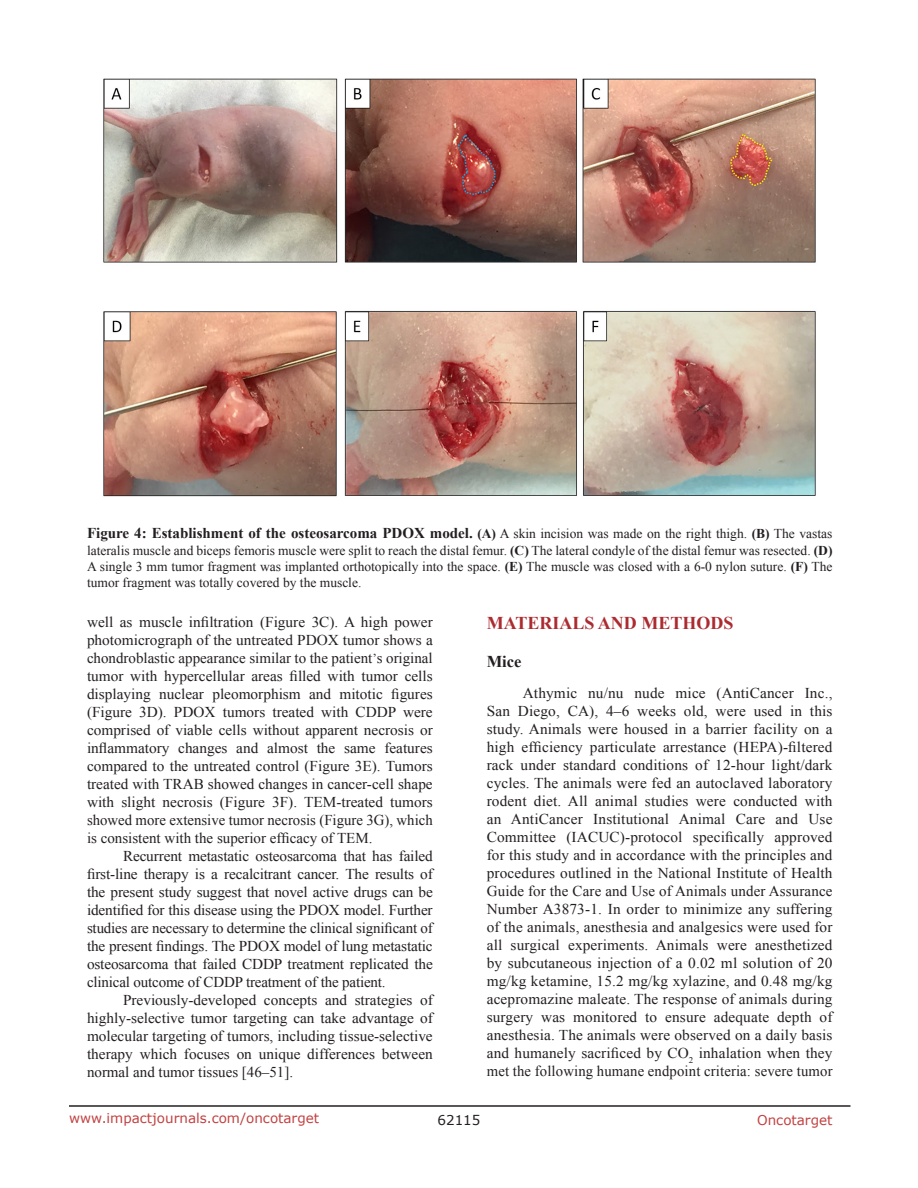
<style>
.page{position:relative;width:918px;height:1188px;background:#fff}
.page>*{position:absolute;margin:0;border:0;box-sizing:border-box;transform-origin:0 0}
.Heading{font:700 18px "Times New Roman";color:#ac2b31}
.SubHeading_no{font:700 16.5px "Times New Roman";color:#231f20}
.BodyText{font:15px/18px "Times New Roman";color:#231f20;text-align:justify}
.figuretext{font:700 15px "Times New Roman";color:#231f20}
.figuretext-2{font:13.5px/16.2px "Times New Roman";color:#231f20;text-align:justify}
.t1{font:13.5px "Verdana";color:#c24141}
.t2{font:13.5px "Verdana";color:#231f20}
.s1{font-size:13.5px}
.s2{font-weight:400;font-size:13.5px}
.s3{font-weight:700}
</style>
<div class="page">
<hr style="left:69px;top:1105px;width:781px;height:2px;background:#231f20">
<img style="left:103px;top:78px;width:713px;height:419px">
<p class="figuretext" style="left:87px;top:523px;width:747px">Figure 4: Establishment of the osteosarcoma PDOX model. <span class="s1">(A)</span> <span class="s2">A skin incision was made on the right thigh.</span> <span class="s1">(B)</span> <span class="s2">The vastas</span></p>
<p class="figuretext-2" style="left:87px;top:542px;width:747px">lateralis muscle and biceps femoris muscle were split to reach the distal femur. <span class="s3">(C)</span> The lateral condyle of the distal femur was resected. <span class="s3">(D)<br></span>A single 3 mm tumor fragment was implanted orthotopically into the space. <span class="s3">(E)</span> The muscle was closed with a 6-0 nylon suture. <span class="s3">(F)</span> The tumor fragment was totally covered by the muscle.</p>
<p class="BodyText" style="left:87px;top:613px;width:347px">well as muscle infiltration (Figure 3C). A high power photomicrograph of the untreated PDOX tumor shows a chondroblastic appearance similar to the patient<span class="s1">’</span>s original tumor with hypercellular areas filled with tumor cells displaying nuclear pleomorphism and mitotic figures (Figure 3D). PDOX tumors treated with CDDP were comprised of viable cells without apparent necrosis or inflammatory changes and almost the same features compared to the untreated control (Figure 3E). Tumors treated with TRAB showed changes in cancer-cell shape with slight necrosis (Figure 3F). TEM-treated tumors showed more extensive tumor necrosis (Figure 3G), which is consistent with the superior efficacy of TEM.</p>
<p class="BodyText" style="left:87px;top:847px;width:347px;text-indent:36px">Recurrent metastatic osteosarcoma that has failed first-line therapy is a recalcitrant cancer. The results of the present study suggest that novel active drugs can be identified for this disease using the PDOX model. Further studies are necessary to determine the clinical significant of the present findings. The PDOX model of lung metastatic osteosarcoma that failed CDDP treatment replicated the clinical outcome of CDDP treatment of the patient.</p>
<p class="BodyText" style="left:87px;top:991px;width:347px;text-indent:36px">Previously-developed concepts and strategies of highly-selective tumor targeting can take advantage of molecular targeting of tumors, including tissue-selective therapy which focuses on unique differences between normal and tumor tissues [46–51].</p>
<p class="Heading" style="left:487px;top:611px;width:248px">MATERIALS AND METHODS</p>
<p class="SubHeading_no" style="left:487px;top:650px;width:36px">Mice</p>
<p class="BodyText" style="left:487px;top:684px;width:347px;text-indent:36px">Athymic nu/nu nude mice (AntiCancer Inc., San Diego, CA), 4–6 weeks old, were used in this study. Animals were housed in a barrier facility on a high efficiency particulate arrestance (HEPA)-filtered rack under standard conditions of 12-hour light/dark cycles. The animals were fed an autoclaved laboratory rodent diet. All animal studies were conducted with an AntiCancer Institutional Animal Care and Use Committee (IACUC)-protocol specifically approved for this study and in accordance with the principles and procedures outlined in the National Institute of Health Guide for the Care and Use of Animals under Assurance Number A3873-1. In order to minimize any suffering of the animals, anesthesia and analgesics were used for all surgical experiments. Animals were anesthetized by subcutaneous injection of a 0.02 ml solution of 20 mg/kg ketamine, 15.2 mg/kg xylazine, and 0.48 mg/kg acepromazine maleate. The response of animals during surgery was monitored to ensure adequate depth of anesthesia. The animals were observed on a daily basis and humanely sacrificed by CO<sub>2</sub> inhalation when they met the following humane endpoint criteria: severe tumor</p>
<p class="t1" style="left:69px;top:1109px;width:252px">www.impactjournals.com/oncotarget</p>
<p class="t2" style="left:438px;top:1111px;width:44px">62115</p>
<p class="t1" style="left:757px;top:1111px;width:77px">Oncotarget</p>
</div>
